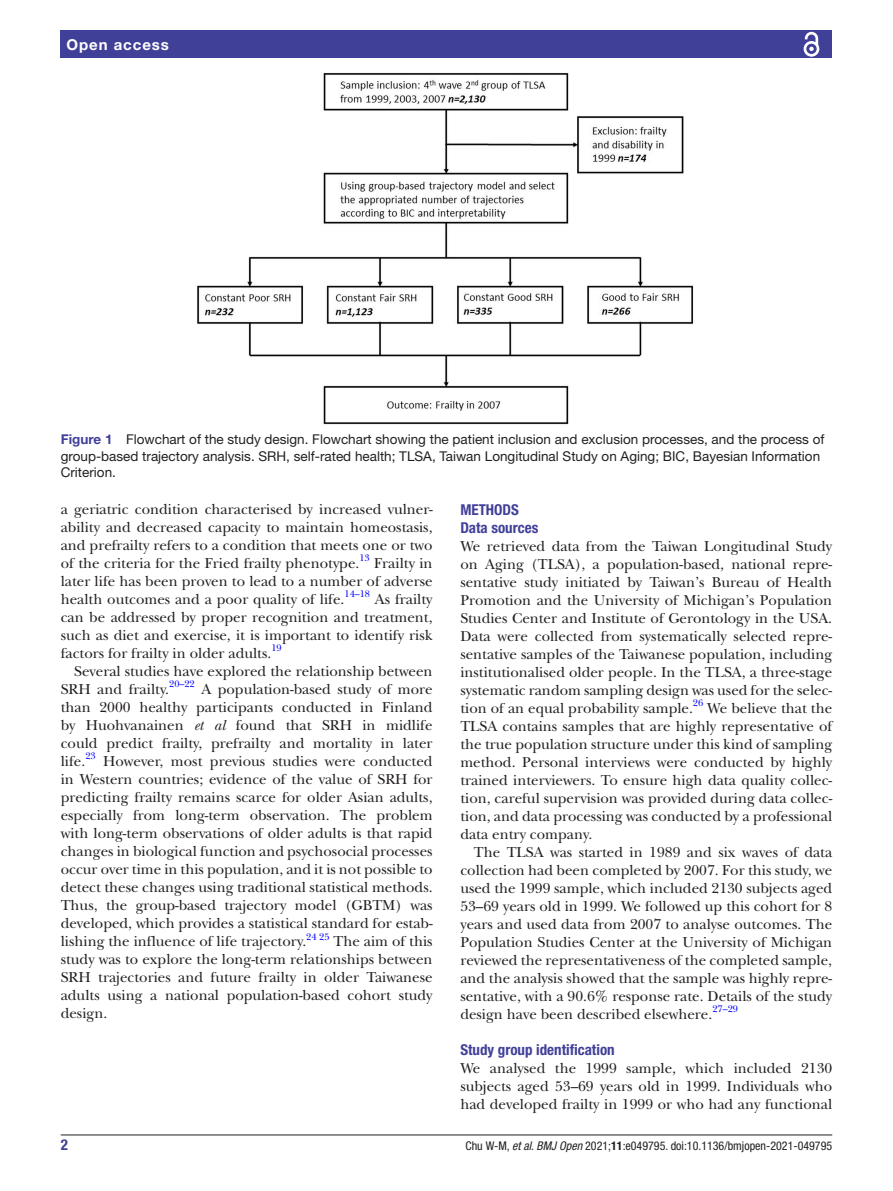
<style>
.page{position:relative;width:893px;height:1191px;background:#fff}
.page>*{position:absolute;margin:0;border:0;box-sizing:border-box;transform-origin:0 0}
.t1{font:15px/18px "New Baskerville";color:#231f20;text-align:justify}
.t2{font:700 condensed 15px/18px "Helvetica Neue LT Std";color:#414099}
.t3{font:700 15px "Helvetica Neue LT Std";letter-spacing:.065em;color:#fff}
.t4{font:13.5px/16.2px "Helvetica Neue LT Std";color:#231f20}
.t5{font:condensed 12px "Helvetica Neue LT Std";color:#231f20}
.t6{font:9.9px "New Baskerville";color:#00f}
.s1{font-weight:700;color:#414099}
.s2{font-style:italic}
.s3{font-weight:700}
</style>
<div class="page">
<hr style="left:61px;top:1134px;width:771px;height:1px;background:#231f20">
<div style="left:61px;top:31px;width:771px;height:27px;background:#414099"></div>
<svg style="left:803px;top:31px;width:17px;height:26px"></svg>
<img style="left:197px;top:73px;width:497px;height:352px">
<p class="t3" style="left:66px;top:35px;width:104px">Open access</p>
<p class="t4" style="left:61px;top:431px;width:765px"><span class="s1">Figure 1</span> Flowchart of the study design. Flowchart showing the patient inclusion and exclusion processes, and the process of group-based trajectory analysis. SRH, self-rated health; TLSA, Taiwan Longitudinal Study on Aging; BIC, Bayesian Information<br>Criterion.</p>
<p class="t1" style="left:61px;top:500px;width:373px">a geriatric condition characterised by increased vulner&shy;ability and decreased capacity to maintain homeostasis, and prefrailty refers to a condition that meets one or two of the criteria for the Fried frailty phenotype.</p>
<p class="t6" style="left:359px;top:552px;width:12px">13</p>
<p class="t1" style="left:61px;top:554px;width:373px;text-indent:313px">Frailty in later life has been proven to lead to a number of adverse health outcomes and a poor quality of life.</p>
<p class="t6" style="left:344px;top:588px;width:27px">14–18</p>
<p class="t1" style="left:61px;top:590px;width:373px;text-indent:314px">As frailty can be addressed by proper recognition and treatment, such as diet and exercise, it is important to identify risk factors for frailty in older adults.</p>
<p class="t6" style="left:271px;top:642px;width:12px">19</p>
<p class="t1" style="left:61px;top:662px;width:373px;text-indent:14px">Several studies have explored the relationship between<br>SRH and frailty.</p>
<p class="t6" style="left:169px;top:678px;width:27px">20–22</p>
<p class="t1" style="left:61px;top:680px;width:373px;text-indent:141px">A population-based study of more than 2000 healthy participants conducted in Finland by Huohvanainen <span class="s2">et al</span> found that SRH in midlife could predict frailty, prefrailty and mortality in later life.</p>
<p class="t6" style="left:85px;top:750px;width:12px">23</p>
<p class="t1" style="left:61px;top:752px;width:373px;text-indent:42px">However, most previous studies were conducted in Western countries; evidence of the value of SRH for predicting frailty remains scarce for older Asian adults, especially from long-term observation. The problem with long-term observations of older adults is that rapid changes in biological function and psychosocial processes occur over time in this population, and it is not possible to detect these changes using traditional statistical methods.<br>Thus, the group-based trajectory model (GBTM) was developed, which provides a statistical standard for estab&shy;lishing the influence of life trajectory.</p>
<p class="t6" style="left:306px;top:930px;width:25px">24 25</p>
<p class="t1" style="left:61px;top:932px;width:373px;text-indent:273px">The aim of this study was to explore the long-term relationships between SRH trajectories and future frailty in older Taiwanese adults using a national population-based cohort study design.</p>
<p class="t2" style="left:460px;top:500px;width:79px">METHODS<br>Data sources</p>
<p class="t1" style="left:460px;top:537px;width:373px">We retrieved data from the Taiwan Longitudinal Study on Aging (TLSA), a population-based, national repre&shy;sentative study initiated by Taiwan’s Bureau of Health Promotion and the University of Michigan’s Population Studies Center and Institute of Gerontology in the USA.<br>Data were collected from systematically selected repre&shy;sentative samples of the Taiwanese population, including institutionalised older people. In the TLSA, a three-stage systematic random sampling design was used for the selec&shy;tion of an equal probability sample.</p>
<p class="t6" style="left:693px;top:697px;width:12px">26</p>
<p class="t1" style="left:460px;top:699px;width:373px;text-indent:247px">We believe that the TLSA contains samples that are highly representative of the true population structure under this kind of sampling method. Personal interviews were conducted by highly trained interviewers. To ensure high data quality collec&shy;tion, careful supervision was provided during data collec&shy;tion, and data processing was conducted by a professional data entry company.</p>
<p class="t1" style="left:460px;top:843px;width:373px;text-indent:14px">The TLSA was started in 1989 and six waves of data collection had been completed by 2007. For this study, we used the 1999 sample, which included 2130 subjects aged 53–69 years old in 1999. We followed up this cohort for 8 years and used data from 2007 to analyse outcomes. The Population Studies Center at the University of Michigan reviewed the representativeness of the completed sample, and the analysis showed that the sample was highly repre&shy;sentative, with a 90.6% response rate. Details of the study design have been described elsewhere.</p>
<p class="t6" style="left:712px;top:1003px;width:27px">27–29</p>
<p class="t2" style="left:460px;top:1040px;width:156px">Study group identification</p>
<p class="t1" style="left:460px;top:1059px;width:373px">We analysed the 1999 sample, which included 2130 subjects aged 53–69 years old in 1999. Individuals who had developed frailty in 1999 or who had any functional</p>
<p class="t2" style="left:61px;top:1135px;width:9px">2</p>
<p class="t5" style="left:465px;top:1138px;width:368px">Chu W-M, <span class="s2">et al</span>. <span class="s2">BMJ Open</span> 2021;<span class="s3">11</span>:e049795. doi:10.1136/bmjopen-2021-049795</p>
</div>
